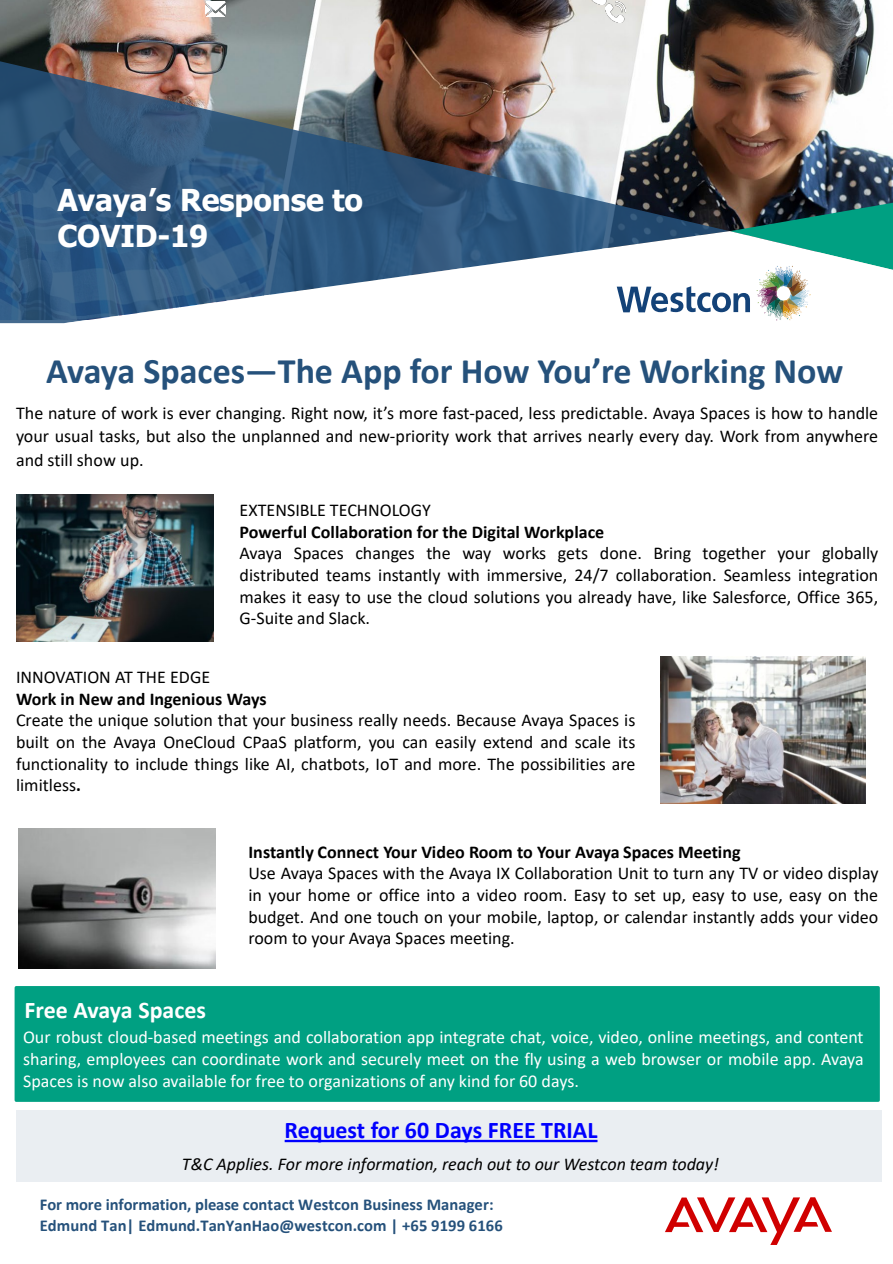
<style>
.page{position:relative;width:893px;height:1264px;background:#fff}
.page>*{position:absolute;margin:0;border:0;box-sizing:border-box;transform-origin:0 0}
.t1{font:700 36px "Calibri";color:#25517b}
.t2{font:700 30px/36px "Tahoma";letter-spacing:-.005em;color:#fff}
.t3{font:700 24px "Calibri";color:#00f}
.t4{font:700 24px "Calibri";color:#fff}
.t5{font:18px/21.6px "Calibri";color:#000;text-align:justify}
.t6{font:18px/21.6px "Calibri";color:#fff;text-align:justify}
.t7{font:700 18px "Calibri";color:#000}
.t8{font:italic 18px "Calibri";letter-spacing:-.005em;color:#000}
.t9{font:700 16.5px/21.3px "Calibri";letter-spacing:.005em;color:#25517b}
.s1{font-weight:700}
</style>
<div class="page">
<div style="left:15px;top:985px;width:864px;height:116px;background:#00a082;border:3px solid #00a082"></div>
<img style="left:0;top:0;width:892px;height:203px">
<img style="left:0;top:61px;width:729px;height:262px">
<svg style="left:65px;top:231px;width:725px;height:92px"></svg>
<svg style="left:616px;top:203px;width:276px;height:117px"></svg>
<svg style="left:665px;top:1197px;width:166px;height:47px"></svg>
<div style="left:16px;top:1109px;width:865px;height:71px;background:#eaeef2"></div>
<svg style="left:284px;top:1139px;width:313px;height:2px"></svg>
<img style="left:587px;top:0;width:21px;height:4px">
<img style="left:205px;top:2px;width:20px;height:15px">
<img style="left:605px;top:2px;width:20px;height:20px">
<img style="left:16px;top:494px;width:198px;height:147px">
<img style="left:660px;top:656px;width:205px;height:146px">
<img style="left:18px;top:828px;width:198px;height:140px">
<p class="t2" style="left:57px;top:183px;width:307px">Avaya’s Response to<br>COVID-19</p>
<h1 class="t1" style="left:46px;top:345px;width:798px">Avaya Spaces—The App for How You’re Working Now</h1>
<p class="t5" style="left:16px;top:400px;width:863px;line-height:23.7px">The nature of work is ever changing. Right now, it’s more fast-paced, less predictable. Avaya Spaces is how to handle your usual tasks, but also the unplanned and new-priority work that arrives nearly every day. Work from anywhere and still show up.</p>
<p class="t5" style="left:239px;top:499px;width:193px">EXTENSIBLE TECHNOLOGY</p>
<p class="t7" style="left:239px;top:519px;width:366px">Powerful Collaboration for the Digital Workplace</p>
<p class="t5" style="left:239px;top:542px;width:640px">Avaya Spaces changes the way works gets done. Bring together your globally distributed teams instantly with immersive, 24/7 collaboration. Seamless integration makes it easy to use the cloud solutions you already have, like Salesforce, Office 365, G-Suite and Slack.</p>
<p class="t5" style="left:16px;top:665px;width:196px">INNOVATION AT THE EDGE</p>
<p class="t7" style="left:16px;top:686px;width:252px">Work in New and Ingenious Ways</p>
<p class="t5" style="left:16px;top:709px;width:621px">Create the unique solution that your business really needs. Because Avaya Spaces is built on the Avaya OneCloud CPaaS platform, you can easily extend and scale its functionality to include things like AI, chatbots, IoT and more. The possibilities are limitless<span class="s1">.</span></p>
<p class="t4" style="left:25px;top:993px;width:183px">Free Avaya Spaces</p>
<p class="t7" style="left:248px;top:838px;width:494px">Instantly Connect Your Video Room to Your Avaya Spaces Meeting</p>
<p class="t5" style="left:248px;top:862px;width:631px">Use Avaya Spaces with the Avaya IX Collaboration Unit to turn any TV or video display in your home or office into a video room. Easy to set up, easy to use, easy on the budget. And one touch on your mobile, laptop, or calendar instantly adds your video room to your Avaya Spaces meeting.</p>
<p class="t6" style="left:23px;top:1025px;width:842px">Our robust cloud-based meetings and collaboration app integrate chat, voice, video, online meetings, and content sharing, employees can coordinate work and securely meet on the fly using a web browser or mobile app. Avaya Spaces is now also available for free to organizations of any kind for 60 days.</p>
<p class="t3" style="left:284px;top:1112px;width:314px">Request for 60 Days FREE TRIAL</p>
<p class="t8" style="left:182px;top:1151px;width:538px">T&amp;C Applies. For more information, reach out to our Westcon team today!</p>
<p class="t9" style="left:40px;top:1193px;width:464px">For more information, please contact Westcon Business Manager:<br>Edmund Tan| Edmund.TanYanHao@westcon.com | +65 9199 6166</p>
</div>
